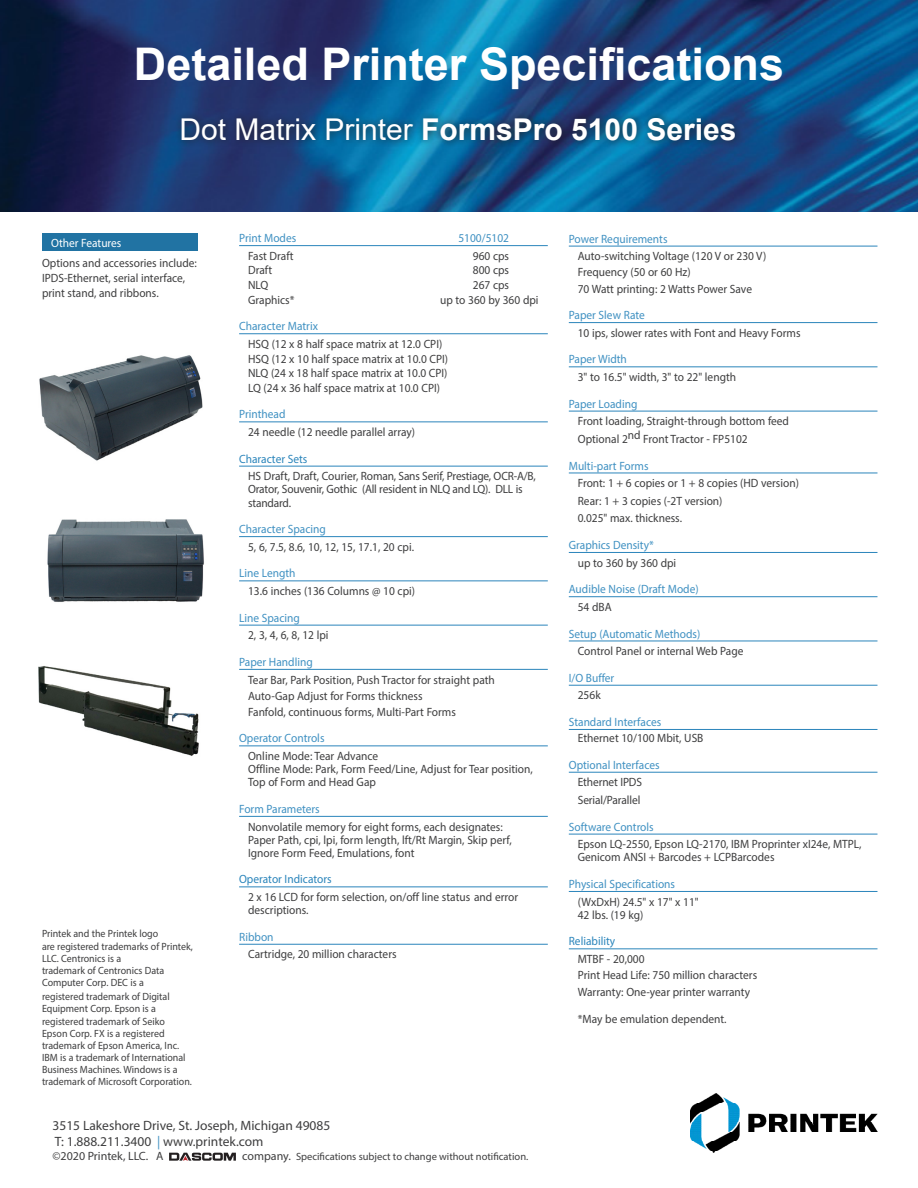
<style>
.page{position:relative;width:918px;height:1188px;background:#fff}
.page>*{position:absolute;margin:0;border:0;box-sizing:border-box;transform-origin:0 0}
.t1{font:700 45px "Arial";color:#fff}
.t2{font:700 30px "Arial";color:#fff}
.t3{font:13.5px "Myriad Pro";color:#3e3e3f}
.Body{font:12px/13.2px "Myriad Pro";color:#3e3e3f;scale:.95 1}
.Body-2{font:12px "Myriad Pro";color:#4091c2;scale:.95 1}
.Syntax8pt_Chart{font:12px "Myriad Pro";color:#3e3e3f;scale:.95 1}
.t4{font:12px "Myriad Pro";color:#2b85bb;scale:.95 1}
.Body-3{font:12px "Myriad Pro";color:#3e3e3f}
.Body-4{font:12px "Myriad Pro";color:#fff;scale:.95 1}
.Body-5{font:10.5px/12px "Myriad Pro";color:#3e3e3f;scale:.95 1}
.Body-6{font:10.5px "Myriad Pro";color:#3e3e3f}
.s1{font-weight:400}
.s2{color:#4091c2}
.s3{font-size:12px}
</style>
<div class="page">
<img style="left:0;top:0;width:918px;height:212px">
<div style="left:174px;top:110px;width:570px;height:39px;background:#231f20;opacity:.75"></div>
<div style="left:42px;top:233px;width:155px;height:18px;background:#2173a3"></div>
<hr style="left:239px;top:245px;width:309px;height:1px;background:#2b85bb">
<hr style="left:239px;top:333px;width:309px;height:1px;background:#2b85bb">
<hr style="left:239px;top:421px;width:309px;height:1px;background:#2b85bb">
<hr style="left:239px;top:466px;width:309px;height:1px;background:#2b85bb">
<hr style="left:239px;top:536px;width:309px;height:1px;background:#2b85bb">
<hr style="left:239px;top:580px;width:309px;height:1px;background:#2b85bb">
<hr style="left:239px;top:625px;width:309px;height:1px;background:#2b85bb">
<hr style="left:239px;top:669px;width:309px;height:1px;background:#2b85bb">
<hr style="left:239px;top:745px;width:309px;height:1px;background:#2b85bb">
<hr style="left:239px;top:816px;width:309px;height:1px;background:#2b85bb">
<hr style="left:239px;top:886px;width:309px;height:1px;background:#2b85bb">
<hr style="left:239px;top:944px;width:309px;height:1px;background:#2b85bb">
<hr style="left:569px;top:246px;width:308px;height:1px;background:#2b85bb">
<hr style="left:569px;top:322px;width:308px;height:1px;background:#2b85bb">
<hr style="left:569px;top:366px;width:308px;height:1px;background:#2b85bb">
<hr style="left:569px;top:411px;width:308px;height:1px;background:#2b85bb">
<hr style="left:569px;top:473px;width:308px;height:1px;background:#2b85bb">
<hr style="left:569px;top:552px;width:308px;height:1px;background:#2b85bb">
<hr style="left:569px;top:596px;width:308px;height:1px;background:#2b85bb">
<hr style="left:569px;top:641px;width:308px;height:1px;background:#2b85bb">
<hr style="left:569px;top:685px;width:308px;height:1px;background:#2b85bb">
<hr style="left:569px;top:729px;width:308px;height:1px;background:#2b85bb">
<hr style="left:569px;top:772px;width:308px;height:1px;background:#2b85bb">
<hr style="left:569px;top:834px;width:308px;height:1px;background:#2b85bb">
<hr style="left:569px;top:891px;width:308px;height:1px;background:#2b85bb">
<hr style="left:569px;top:948px;width:308px;height:1px;background:#2b85bb">
<img style="left:39px;top:355px;width:164px;height:106px">
<img style="left:47px;top:519px;width:157px;height:83px">
<img style="left:38px;top:666px;width:161px;height:90px">
<svg style="left:169px;top:1153px;width:67px;height:8px"></svg>
<img style="left:690px;top:1093px;width:187px;height:60px">
<p class="t1" style="left:134px;top:32px;width:652px">Detailed Printer Specifications</p>
<p class="t2" style="left:180px;top:108px;width:558px"><span class="s1">Dot Matrix Printer</span> FormsPro 5100 Series</p>
<p class="Body-4" style="left:51px;top:236px;width:76px">Other Features</p>
<p class="Body" style="left:42px;top:255px;width:165px;line-height:15px">Options and accessories include:<br>IPDS-Ethernet, serial interface, print stand, and ribbons.</p>
<p class="Body-5" style="left:42px;top:927px;width:124px">Printek and the Printek logo</p>
<p class="Body-5" style="left:42px;top:941px;width:160px">are registered trademarks of Printek,<br>LLC. Centronics is a<br>trademark of Centronics Data<br>Computer Corp. DEC is a</p>
<p class="Body-5" style="left:42px;top:990px;width:136px">registered trademark of Digital<br>Equipment Corp. Epson is a</p>
<p class="Body-5" style="left:42px;top:1016px;width:159px">registered trademark of Seiko Epson Corp. FX is a registered trademark of Epson America, Inc.<br>IBM is a trademark of International Business Machines. Windows is a trademark of Microsoft Corporation.</p>
<p class="Body-2" style="left:239px;top:231px;width:62px">Print Modes</p>
<p class="Body-2" style="left:458px;top:231px;width:55px">5100/5102</p>
<p class="Body" style="left:248px;top:249px;width:49px">Fast Draft</p>
<p class="Body" style="left:473px;top:249px;width:40px">960 cps</p>
<p class="Body" style="left:248px;top:264px;width:27px">Draft</p>
<p class="Body" style="left:473px;top:264px;width:40px">800 cps</p>
<p class="Body" style="left:248px;top:278px;width:23px">NLQ</p>
<p class="Body" style="left:473px;top:278px;width:40px">267 cps</p>
<p class="Body" style="left:248px;top:293px;width:50px">Graphics*</p>
<p class="Body" style="left:440px;top:293px;width:105px">up to 360 by 360 dpi</p>
<p class="Body-2" style="left:239px;top:319px;width:84px">Character Matrix</p>
<p class="Body" style="left:248px;top:337px;width:206px">HSQ (12 x 8 half space matrix at 12.0 CPI)</p>
<p class="Body" style="left:248px;top:352px;width:212px">HSQ (12 x 10 half space matrix at 10.0 CPI)</p>
<p class="Body" style="left:248px;top:366px;width:211px">NLQ (24 x 18 half space matrix at 10.0 CPI)</p>
<p class="Body" style="left:248px;top:381px;width:204px">LQ (24 x 36 half space matrix at 10.0 CPI)</p>
<p class="Body-2" style="left:239px;top:407px;width:50px">Printhead</p>
<p class="Body" style="left:248px;top:425px;width:177px">24 needle (12 needle parallel array)</p>
<p class="t4" style="left:239px;top:451px;width:73px">Character Sets</p>
<p class="Body" style="left:248px;top:470px;width:304px">HS Draft, Draft, Courier, Roman, Sans Serif, Prestiage, OCR-A/B,<br>Orator, Souvenir, Gothic (All resident in NLQ and LQ). DLL is standard.</p>
<p class="Body-2" style="left:239px;top:522px;width:93px">Character Spacing</p>
<p class="Body" style="left:248px;top:540px;width:176px">5, 6, 7.5, 8.6, 10, 12, 15, 17.1, 20 cpi.</p>
<p class="Body-2" style="left:239px;top:566px;width:61px">Line Length</p>
<p class="Body" style="left:248px;top:584px;width:177px">13.6 inches (136 Columns @ 10 cpi)</p>
<p class="Body-2" style="left:239px;top:610px;width:66px">Line Spacing</p>
<p class="Body" style="left:248px;top:629px;width:86px">2, 3, 4, 6, 8, 12 lpi</p>
<p class="Body-2" style="left:239px;top:655px;width:79px">Paper Handling</p>
<p class="Body" style="left:248px;top:673px;width:261px">Tear Bar, Park Position, Push Tractor for straight path</p>
<p class="Syntax8pt_Chart" style="left:248px;top:688px;width:185px">Auto-Gap Adjust for Forms thickness</p>
<p class="Syntax8pt_Chart" style="left:248px;top:704px;width:220px">Fanfold, continuous forms, Multi-Part Forms</p>
<p class="Body-2" style="left:239px;top:731px;width:91px">Operator Controls</p>
<p class="Body" style="left:248px;top:749px;width:301px">Online Mode: Tear Advance<br>Offline Mode: Park, Form Feed/Line, Adjust for Tear position,<br>Top of Form and Head Gap</p>
<p class="Body-2" style="left:239px;top:802px;width:86px">Form Parameters</p>
<p class="Body" style="left:248px;top:820px;width:279px">Nonvolatile memory for eight forms, each designates:<br>Paper Path, cpi, lpi, form length, lft/Rt Margin, Skip perf,<br>Ignore Form Feed, Emulations, font</p>
<p class="t4" style="left:239px;top:872px;width:99px">Operator Indicators</p>
<p class="Body" style="left:248px;top:890px;width:286px">2 x 16 LCD for form selection, on/off line status and error descriptions.</p>
<p class="Body-2" style="left:239px;top:929px;width:38px">Ribbon</p>
<p class="Body" style="left:248px;top:948px;width:158px">Cartridge, 20 million characters</p>
<p class="t3" style="left:52px;top:1117px;width:279px">3515 Lakeshore Drive, St. Joseph, Michigan 49085</p>
<p class="t3" style="left:55px;top:1133px;width:210px">T: 1.888.211.3400 <span class="s2">|</span> www.printek.com</p>
<p class="Body-3" style="left:52px;top:1149px;width:112px">©2020 Printek, LLC. A</p>
<p class="Body-6" style="left:242px;top:1150px;width:288px"><span class="s3">company.</span> Specifications subject to change without notification.</p>
<p class="Body-2" style="left:569px;top:231px;width:105px">Power Requirements</p>
<p class="Body" style="left:578px;top:250px;width:200px">Auto-switching Voltage (120 V or 230 V)</p>
<p class="Syntax8pt_Chart" style="left:578px;top:265px;width:120px">Frequency (50 or 60 Hz)</p>
<p class="Syntax8pt_Chart" style="left:578px;top:281px;width:185px">70 Watt printing: 2 Watts Power Save</p>
<p class="Body-2" style="left:569px;top:308px;width:82px">Paper Slew Rate</p>
<p class="Body" style="left:578px;top:326px;width:236px">10 ips, slower rates with Font and Heavy Forms</p>
<p class="Body-2" style="left:569px;top:352px;width:63px">Paper Width</p>
<p class="Body" style="left:578px;top:370px;width:168px">3" to 16.5" width, 3" to 22" length</p>
<p class="Body-2" style="left:569px;top:396px;width:74px">Paper Loading</p>
<p class="Body" style="left:578px;top:415px;width:224px">Front loading, Straight-through bottom feed</p>
<p class="Body" style="left:578px;top:432px;width:180px">Optional 2nd Front Tractor - FP5102</p>
<p class="Body-2" style="left:569px;top:458px;width:85px">Multi-part Forms</p>
<p class="Body" style="left:578px;top:476px;width:234px">Front: 1 + 6 copies or 1 + 8 copies (HD version)</p>
<p class="Body" style="left:578px;top:494px;width:154px">Rear: 1 + 3 copies (-2T version)</p>
<p class="Body" style="left:578px;top:512px;width:111px">0.025" max. thickness.</p>
<p class="Body-2" style="left:569px;top:538px;width:91px">Graphics Density*</p>
<p class="Body" style="left:578px;top:556px;width:105px">up to 360 by 360 dpi</p>
<p class="Body-2" style="left:569px;top:582px;width:138px">Audible Noise (Draft Mode)</p>
<p class="Body" style="left:578px;top:600px;width:37px">54 dBA</p>
<p class="Body-2" style="left:569px;top:626px;width:140px">Setup (Automatic Methods)</p>
<p class="Body" style="left:578px;top:644px;width:176px">Control Panel or internal Web Page</p>
<p class="Body-2" style="left:569px;top:670px;width:49px">I/O Buffer</p>
<p class="Body" style="left:578px;top:689px;width:26px">256k</p>
<p class="Body-2" style="left:569px;top:715px;width:99px">Standard Interfaces</p>
<p class="Body" style="left:578px;top:731px;width:134px">Ethernet 10/100 Mbit, USB</p>
<p class="Body-2" style="left:569px;top:757px;width:97px">Optional Interfaces</p>
<p class="Body" style="left:578px;top:776px;width:69px">Ethernet IPDS</p>
<p class="Body" style="left:578px;top:793px;width:67px">Serial/Parallel</p>
<p class="Body-2" style="left:569px;top:819px;width:91px">Software Controls</p>
<p class="Body" style="left:578px;top:838px;width:300px">Epson LQ-2550, Epson LQ-2170, IBM Proprinter xI24e, MTPL,<br>Genicom ANSI + Barcodes + LCPBarcodes</p>
<p class="Body-2" style="left:569px;top:877px;width:113px">Physical Specifications</p>
<p class="Body" style="left:578px;top:895px;width:129px">(WxDxH) 24.5" x 17" x 11"<br>42 lbs. (19 kg)</p>
<p class="t4" style="left:569px;top:934px;width:50px">Reliability</p>
<p class="Body" style="left:578px;top:952px;width:72px">MTBF - 20,000</p>
<p class="Syntax8pt_Chart" style="left:578px;top:968px;width:190px">Print Head Life: 750 million characters</p>
<p class="Syntax8pt_Chart" style="left:578px;top:984px;width:183px">Warranty: One-year printer warranty</p>
<p class="Syntax8pt_Chart" style="left:578px;top:1011px;width:158px">*May be emulation dependent.</p>
</div>
